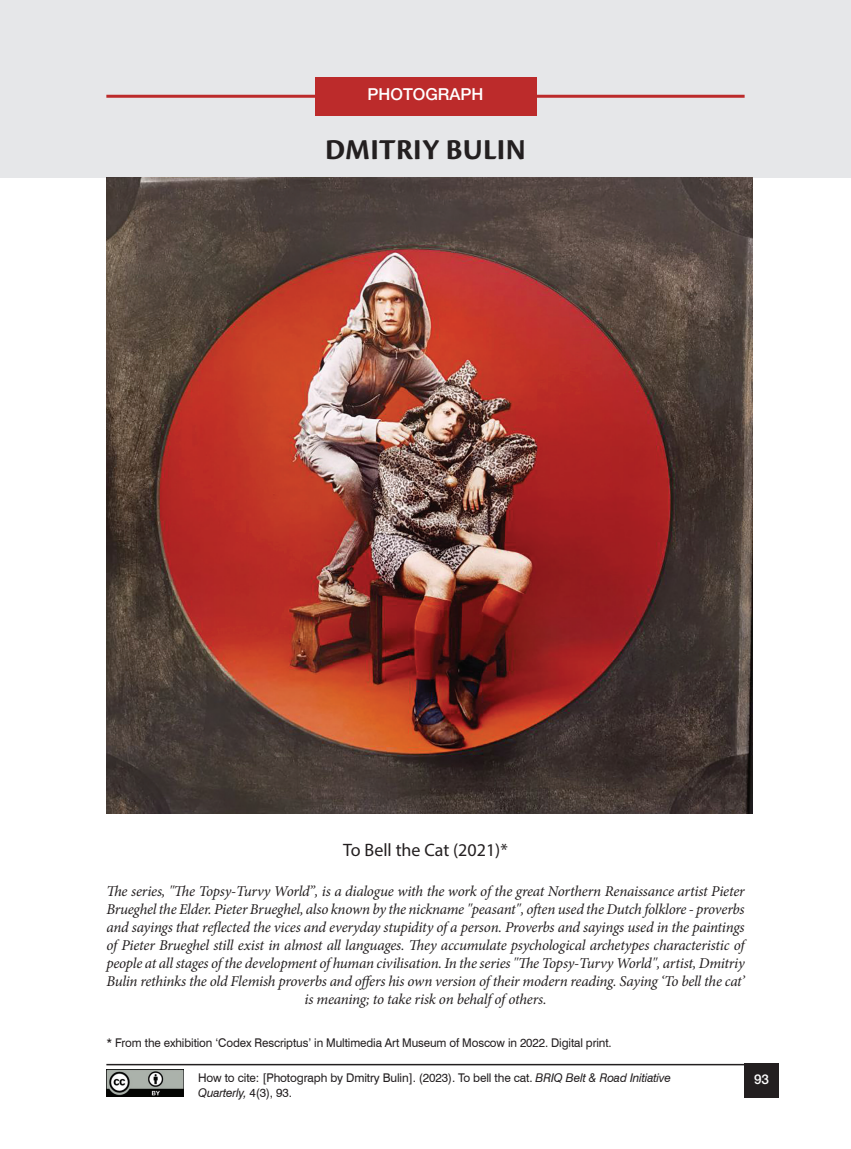
<style>
.page{position:relative;width:851px;height:1149px;background:#fff}
.page>*{position:absolute;margin:0;border:0;box-sizing:border-box;transform-origin:0 0}
.t1{font:700 30px "Cronos Pro";letter-spacing:.01em;color:#231f20}
.t2{font:18px "Myriad Pro";color:#231f20}
.t3{font:500 16.5px "Helvetica Neue LT Pro";color:#fff}
.t4{font:italic 15px/18px "Minion Pro";letter-spacing:-.015em;color:#231f20;text-align:center}
.t5{font:500 13.5px "Helvetica Neue LT Pro";color:#fff}
.t6{font:12px/15px "Swiss 721 BT";letter-spacing:-.01em;color:#231f20}
.s1{font-style:italic}
</style>
<div class="page">
<hr style="left:106px;top:1063px;width:672px;height:1px;background:#231f20">
<div style="left:744px;top:1063px;width:34px;height:34px;background:#231f20"></div>
<div style="left:0;top:0;width:850px;height:178px;background:#e6e7e9"></div>
<hr style="left:106px;top:95px;width:638px;height:3px;background:#bc2b2b">
<div style="left:315px;top:77px;width:221px;height:38px;background:#bc2b2b"></div>
<img style="left:106px;top:1069px;width:78px;height:27px">
<img style="left:107px;top:178px;width:645px;height:635px">
<p class="t3" style="left:367px;top:85px;width:117px">PHOTOGRAPH</p>
<h1 class="t1" style="left:325px;top:132px;width:202px">DMITRIY BULIN</h1>
<p class="t2" style="left:343px;top:839px;width:166px">To Bell the Cat (2021)*</p>
<p class="t4" style="left:106px;top:881px;width:639px">The series, "The Topsy-Turvy World”, is a dialogue with the work of the great Northern Renaissance artist Pieter Brueghel the Elder. Pieter Brueghel, also known by the nickname "peasant", often used the Dutch folklore - proverbs and sayings that reflected the vices and everyday stupidity of a person. Proverbs and sayings used in the paintings of Pieter Brueghel still exist in almost all languages. They accumulate psychological archetypes characteristic of people at all stages of the development of human civilisation. In the series "The Topsy-Turvy World", artist, Dmitriy Bulin rethinks the old Flemish proverbs and offers his own version of their modern reading. Saying ‘To bell the cat’ is meaning; to take risk on behalf of others.</p>
<p class="t6" style="left:106px;top:1034px;width:507px">* From the exhibition ‘Codex Rescriptus’ in Multimedia Art Museum of Moscow in 2022. Digital print.</p>
<p class="t6" style="left:198px;top:1069px;width:474px">How to cite: [Photograph by Dmitry Bulin]. (2023). To bell the cat. <span class="s1">BRIQ Belt &amp; Road Initiative<br>Quarterly,</span> 4(3), 93.</p>
<p class="t5" style="left:754px;top:1070px;width:17px">93</p>
</div>
